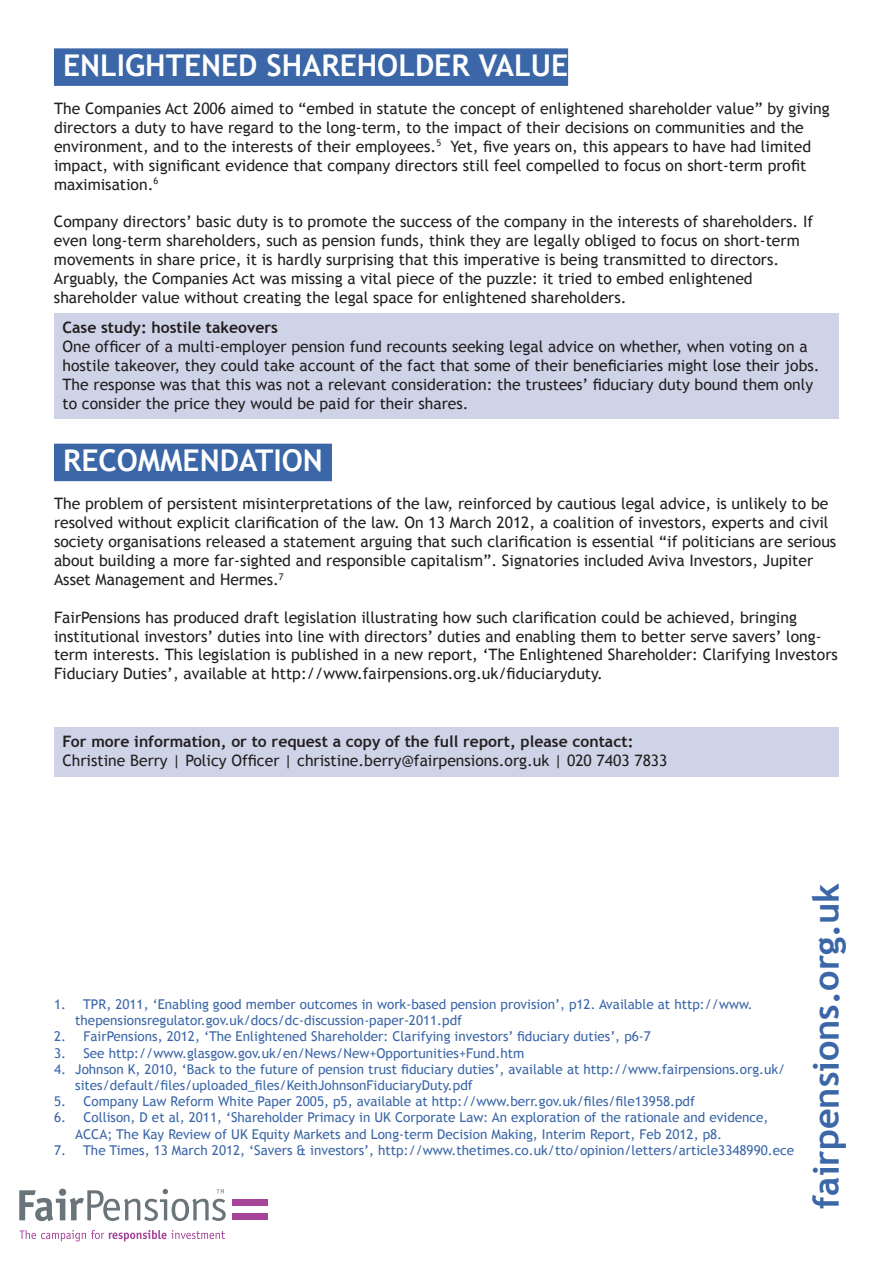
<style>
.page{position:relative;width:893px;height:1263px;background:#fff}
.page>*{position:absolute;margin:0;border:0;box-sizing:border-box;transform-origin:0 0}
.t1{font:700 36px "Trebuchet MS";color:#3b66a7}
.t2{font:700 30px "Trebuchet MS";color:#fff}
.t3{font:15.75px/18.9px "Trebuchet MS";color:#231f20}
.t4{font:700 15.75px "Trebuchet MS";color:#231f20}
.t5{font:13.5px/16.2px "Trebuchet MS";color:#3b66a7}
</style>
<div class="page">
<svg style="left:20px;top:1230px;width:205px;height:11px"></svg>
<div style="left:233px;top:1213px;width:35px;height:7px;background:#a54499"></div>
<div style="left:233px;top:1199px;width:35px;height:7px;background:#a54499"></div>
<svg style="left:19px;top:1188px;width:207px;height:33px"></svg>
<div style="left:54px;top:48px;width:514px;height:38px;background:#3b66a7"></div>
<div style="left:54px;top:444px;width:278px;height:37px;background:#3b66a7"></div>
<div style="left:54px;top:727px;width:785px;height:49px;background:#cfd3e7"></div>
<div style="left:54px;top:313px;width:785px;height:106px;background:#cfd3e7"></div>
<h2 class="t2" style="left:63px;top:47px;width:34px">Enlig</h2>
<h2 class="t2" style="left:145px;top:47px;width:40px">htened</h2>
<h2 class="t2" style="left:267px;top:47px;width:131px">Shareholder</h2>
<h2 class="t2" style="left:479px;top:47px;width:88px">Value</h2>
<p class="t3" style="left:54px;top:99px;width:777px">The Companies Act 2006 aimed to “embed in statute the concept of enlightened shareholder value” by giving directors a duty to have regard to the long-term, to the impact of their decisions on communities and the environment, and to the interests of their employees.<sup>5</sup> Yet, five years on, this appears to have had limited impact, with significant evidence that company directors still feel compelled to focus on short-term profit maximisation.<sup>6</sup></p>
<p class="t3" style="left:54px;top:213px;width:761px">Company directors’ basic duty is to promote the success of the company in the interests of shareholders. If even long-term shareholders, such as pension funds, think they are legally obliged to focus on short-term movements in share price, it is hardly surprising that this imperative is being transmitted to directors.<br>Arguably, the Companies Act was missing a vital piece of the puzzle: it tried to embed enlightened shareholder value without creating the legal space for enlightened shareholders.</p>
<p class="t4" style="left:63px;top:318px;width:217px">Case study: hostile takeovers</p>
<p class="t3" style="left:63px;top:337px;width:759px">One officer of a multi-employer pension fund recounts seeking legal advice on whether, when voting on a hostile takeover, they could take account of the fact that some of their beneficiaries might lose their jobs.<br>The response was that this was not a relevant consideration: the trustees’ fiduciary duty bound them only to consider the price they would be paid for their shares.</p>
<h2 class="t2" style="left:63px;top:442px;width:19px">reco</h2>
<h2 class="t2" style="left:138px;top:442px;width:64px">mmend</h2>
<h2 class="t2" style="left:239px;top:442px;width:34px">ation</h2>
<p class="t3" style="left:54px;top:494px;width:784px">The problem of persistent misinterpretations of the law, reinforced by cautious legal advice, is unlikely to be resolved without explicit clarification of the law. On 13 March 2012, a coalition of investors, experts and civil society organisations released a statement arguing that such clarification is essential “if politicians are serious about building a more far-sighted and responsible capitalism”. Signatories included Aviva Investors, Jupiter Asset Management and Hermes.<sup>7</sup></p>
<p class="t3" style="left:54px;top:608px;width:785px">FairPensions has produced draft legislation illustrating how such clarification could be achieved, bringing institutional investors’ duties into line with directors’ duties and enabling them to better serve savers’ long&shy;term interests. This legislation is published in a new report, ‘The Enlightened Shareholder: Clarifying Investors Fiduciary Duties’, available at http://www.fairpensions.org.uk/fiduciaryduty.</p>
<p class="t4" style="left:63px;top:732px;width:572px">For more information, or to request a copy of the full report, please contact:</p>
<p class="t3" style="left:63px;top:751px;width:606px">Christine Berry | Policy Officer | christine.berry@fairpensions.org.uk | 020 7403 7833</p>
<p class="t5" style="left:75px;top:996px;width:679px;text-indent:-21px">1. TPR, 2011, ‘Enabling good member outcomes in work-based pension provision’, p12. Available at http://www. thepensionsregulator.gov.uk/docs/dc-discussion-paper-2011.pdf</p>
<p class="t5" style="left:54px;top:1029px;width:598px">2. FairPensions, 2012, ‘The Enlightened Shareholder: Clarifying investors’ fiduciary duties’, p6-7</p>
<p class="t5" style="left:54px;top:1045px;width:472px">3. See http://www.glasgow.gov.uk/en/News/New+Opportunities+Fund.htm</p>
<p class="t5" style="left:75px;top:1061px;width:712px;text-indent:-21px">4. Johnson K, 2010, ‘Back to the future of pension trust fiduciary duties’, available at http://www.fairpensions.org.uk/ sites/default/files/uploaded_files/KeithJohnsonFiduciaryDuty.pdf</p>
<p class="t5" style="left:54px;top:1093px;width:643px">5. Company Law Reform White Paper 2005, p5, available at http://www.berr.gov.uk/files/file13958.pdf</p>
<p class="t5" style="left:75px;top:1110px;width:695px;text-indent:-21px">6. Collison, D et al, 2011, ‘Shareholder Primacy in UK Corporate Law: An exploration of the rationale and evidence,<br>ACCA; The Kay Review of UK Equity Markets and Long-term Decision Making, Interim Report, Feb 2012, p8.</p>
<p class="t5" style="left:54px;top:1142px;width:742px">7. The Times, 13 March 2012, ‘Savers &amp; investors’, http://www.thetimes.co.uk/tto/opinion/letters/article3348990.ece</p>
<h1 class="t1" style="left:804px;top:1209px;width:328px;rotate:-90deg">fairpensions.org.uk</h1>
</div>
